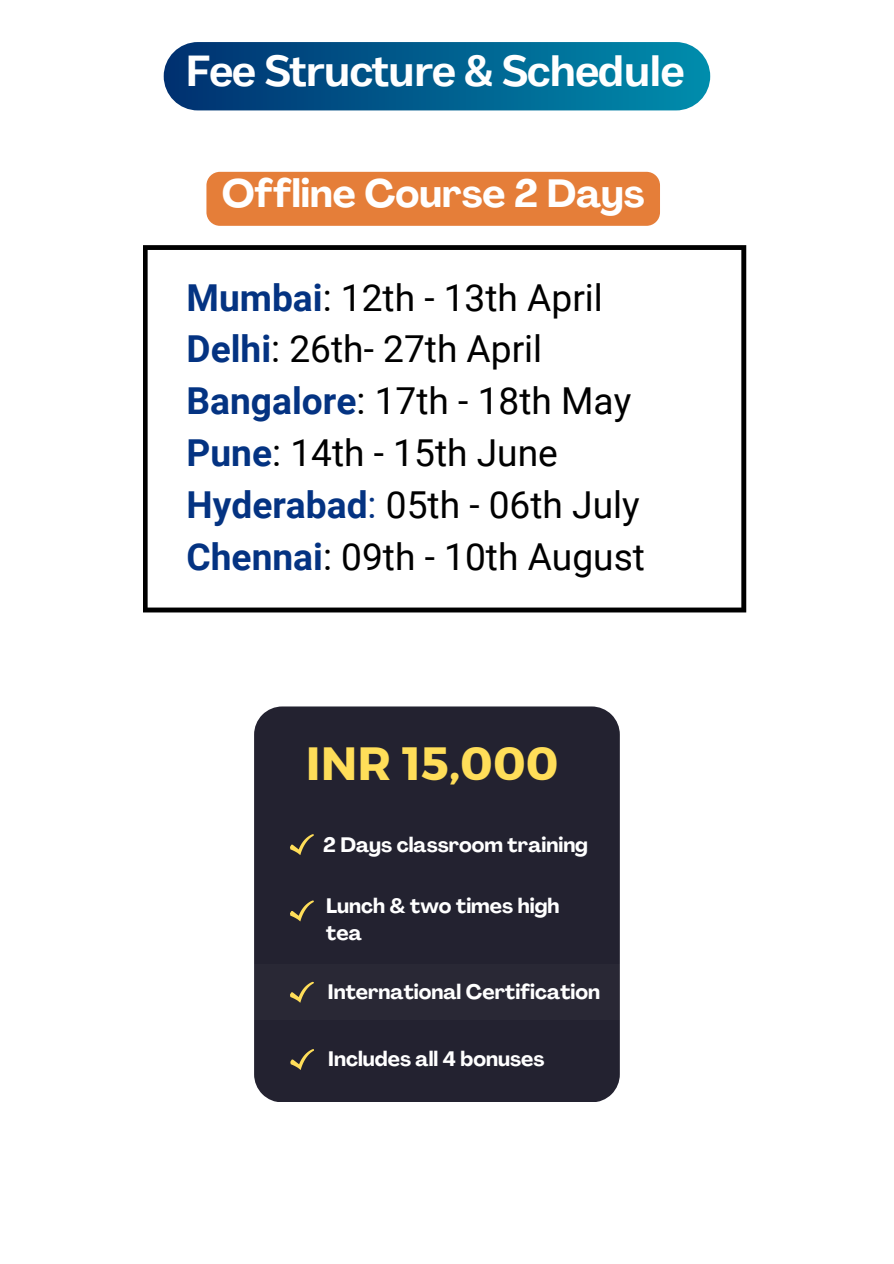
<style>
.page{position:relative;width:894px;height:1264px;background:#fff}
.page>*{position:absolute;margin:0;border:0;box-sizing:border-box;transform-origin:0 0}
.t1{font:700 46.65px "Montserrat";color:#ffde59}
.t2{font:700 43.5px "Body Text";letter-spacing:-.02em;color:#fff}
.t3{font:700 38.85px "Agrandir";color:#fff}
.t4{font:37.05px/51.8px "Roboto";color:#000}
.t5{font:700 20.55px/27.5px "Agrandir";color:#fff}
.s1{font-weight:700;color:#043382}
.s2{color:#043382}
</style>
<div class="page">
<div style="left:164px;top:42px;width:546px;height:68px;background:linear-gradient(to right,#003070,#008dac);border-radius:34px"></div>
<div style="left:206px;top:172px;width:453px;height:54px;background:#e57e39;border-radius:13px"></div>
<svg style="left:143px;top:245px;width:603px;height:367px"></svg>
<div style="left:254px;top:706px;width:365px;height:396px;background:#232230"></div>
<div style="left:254px;top:964px;width:366px;height:55px;background:#292835"></div>
<svg style="left:290px;top:834px;width:23px;height:21px"></svg>
<svg style="left:290px;top:900px;width:23px;height:21px"></svg>
<svg style="left:290px;top:981px;width:23px;height:21px"></svg>
<svg style="left:290px;top:1049px;width:24px;height:20px"></svg>
<h2 class="t2" style="left:186px;top:46px;width:499px">Fee Structure &amp; Schedule</h2>
<h3 class="t3" style="left:222px;top:178px;width:424px">Offline Course 2 Days</h3>
<h4 class="t4" style="left:186px;top:272px;width:460px"><span class="s1">Mumbai</span>: 12th - 13th April<br><span class="s1">Delhi</span>: 26th- 27th April<br><span class="s1">Bangalore</span>: 17th - 18th May<br><span class="s1">Pune</span>: 14th - 15th June<br><span class="s1">Hyderabad</span><span class="s2">:</span> 05th - 06th July<br><span class="s1">Chennai</span>: 09th - 10th August</h4>
<h1 class="t1" style="left:306px;top:733px;width:254px">INR 15,000</h1>
<p class="t5" style="left:323px;top:833px;width:266px">2 Days classroom training</p>
<p class="t5" style="left:326px;top:894px;width:234px">Lunch &amp; two times high tea</p>
<p class="t5" style="left:328px;top:979px;width:273px">International Certification</p>
<p class="t5" style="left:328px;top:1047px;width:217px">Includes all 4 bonuses</p>
</div>
